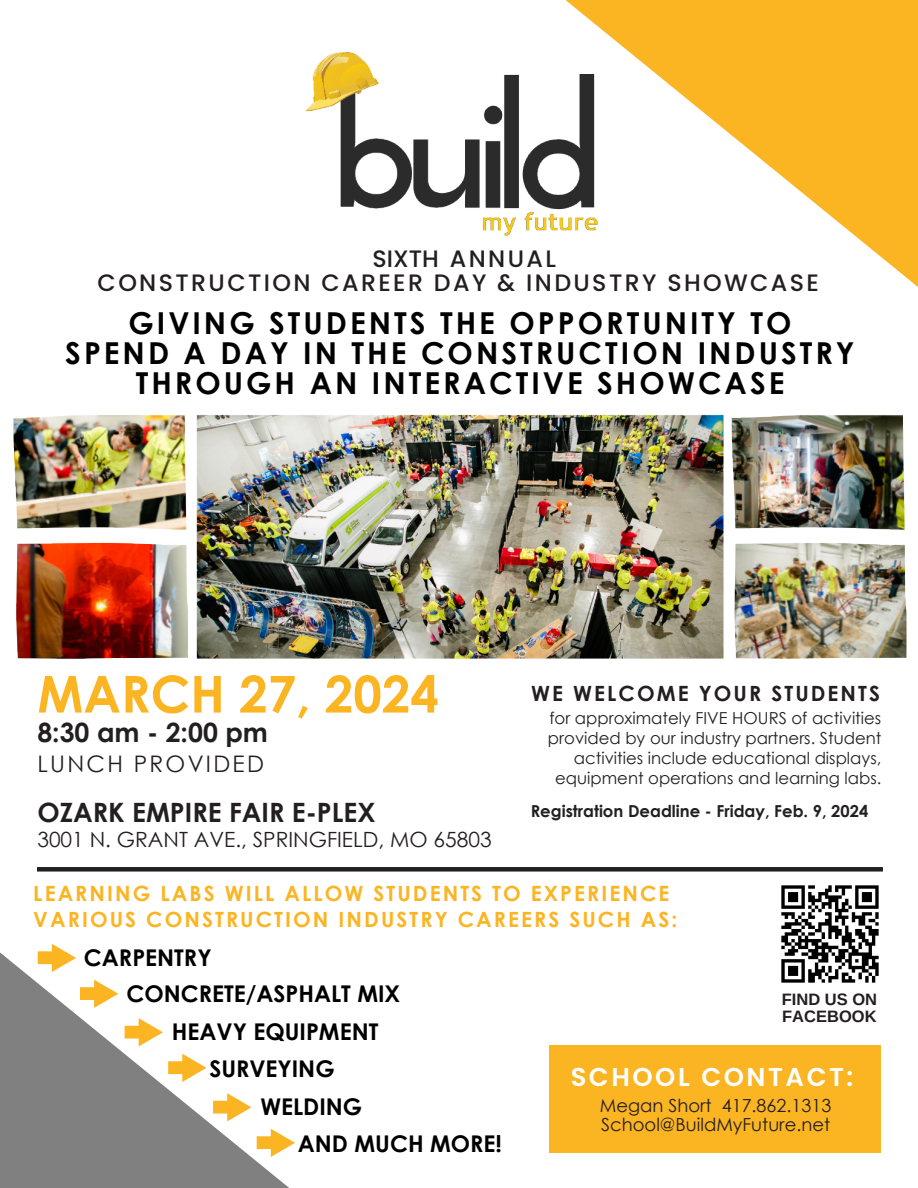
<style>
.page{position:relative;width:918px;height:1188px;background:#fff}
.page>*{position:absolute;margin:0;border:0;box-sizing:border-box;transform-origin:0 0}
.t1{font:700 51px "Century Gothic";color:#fbb422}
.t2{font:700 30.15px/30px "Century Gothic";letter-spacing:.1em;color:#000;text-align:center}
.t3{font:700 26.7px "Century Gothic";color:#231f20}
.t4{font:600 25.8px "Poppins";letter-spacing:.1em;color:#fff}
.t5{font:500 23.7px/24.3px "Poppins";letter-spacing:.1em;color:#231f20;text-align:center}
.t6{font:700 23.1px/37.5px "Century Gothic";color:#000}
.t7{font:22.8px "Century Gothic";letter-spacing:.1em;color:#231f20}
.t8{font:700 21px/25.2px "Century Gothic";letter-spacing:.1em;color:#fbb422}
.t9{font:21px "Century Gothic";color:#231f20}
.t10{font:700 21px "Century Gothic";letter-spacing:.1em;color:#231f20}
.t11{font:18px/19.5px "Century Gothic";color:#231f20}
.t12{font:16.5px/19.8px "Century Gothic";color:#231f20;text-align:right}
.t13{font:700 16.5px "Century Gothic";color:#231f20}
.t14{font:700 16.5px/16.5px "Arimo";color:#231f20}
</style>
<div class="page">
<svg style="left:565px;top:0;width:353px;height:287px;fill:#fbb422"></svg>
<svg style="left:0;top:953px;width:289px;height:235px;fill:#808080"></svg>
<div style="left:549px;top:1046px;width:331px;height:107px;background:#fbb422"></div>
<div style="left:37px;top:867px;width:846px;height:5px;background:#231f20"></div>
<svg style="left:38px;top:944px;width:38px;height:28px"></svg>
<svg style="left:80px;top:980px;width:38px;height:28px"></svg>
<svg style="left:125px;top:1018px;width:38px;height:28px"></svg>
<svg style="left:168px;top:1054px;width:39px;height:28px"></svg>
<svg style="left:213px;top:1093px;width:38px;height:28px"></svg>
<svg style="left:257px;top:1129px;width:38px;height:28px"></svg>
<img style="left:13px;top:414px;width:894px;height:245px">
<img style="left:781px;top:885px;width:98px;height:98px">
<img style="left:306px;top:42px;width:303px;height:202px">
<h3 class="t5" style="left:98px;top:246px;width:723px">SIXTH ANNUAL<br>CONSTRUCTION CAREER DAY &amp; INDUSTRY SHOWCASE</h3>
<h2 class="t2" style="left:65px;top:307px;width:791px">GIVING STUDENTS THE OPPORTUNITY TO<br>SPEND A DAY IN THE CONSTRUCTION INDUSTRY<br>THROUGH AN INTERACTIVE SHOWCASE</h2>
<h1 class="t1" style="left:37px;top:655px;width:403px">MARCH 27, 2024</h1>
<h3 class="t3" style="left:37px;top:712px;width:232px">8:30 am - 2:00 pm</h3>
<h3 class="t7" style="left:37px;top:748px;width:228px">LUNCH PROVIDED</h3>
<h3 class="t3" style="left:37px;top:792px;width:340px">OZARK EMPIRE FAIR E-PLEX</h3>
<p class="t9" style="left:37px;top:825px;width:456px">3001 N. GRANT AVE., SPRINGFIELD, MO 65803</p>
<p class="t10" style="left:531px;top:678px;width:350px">WE WELCOME YOUR STUDENTS</p>
<p class="t12" style="left:548px;top:708px;width:335px">for approximately FIVE HOURS of activities provided by our industry partners. Student activities include educational displays, equipment operations and learning labs.</p>
<p class="t13" style="left:531px;top:799px;width:339px">Registration Deadline - Friday, Feb. 9, 2024</p>
<p class="t8" style="left:33px;top:880px;width:645px">LEARNING LABS WILL ALLOW STUDENTS TO EXPERIENCE<br>VARIOUS CONSTRUCTION INDUSTRY CAREERS SUCH AS:</p>
<h3 class="t6" style="left:127px;top:939px;width:275px;line-height:35.7px;text-indent:-43px">CARPENTRY<br>CONCRETE/ASPHALT MIX</h3>
<h3 class="t6" style="left:172px;top:1012px;width:208px;text-align:center">HEAVY EQUIPMENT<br>SURVEYING</h3>
<h3 class="t6" style="left:298px;top:1087px;width:206px;text-indent:-37px">WELDING<br>AND MUCH MORE!</h3>
<p class="t14" style="left:782px;top:992px;width:97px">FIND US ON<br>FACEBOOK</p>
<h3 class="t4" style="left:571px;top:1062px;width:284px">SCHOOL CONTACT:</h3>
<p class="t11" style="left:600px;top:1095px;width:233px">Megan Short 417.862.1313<br>School@BuildMyFuture.net</p>
</div>
